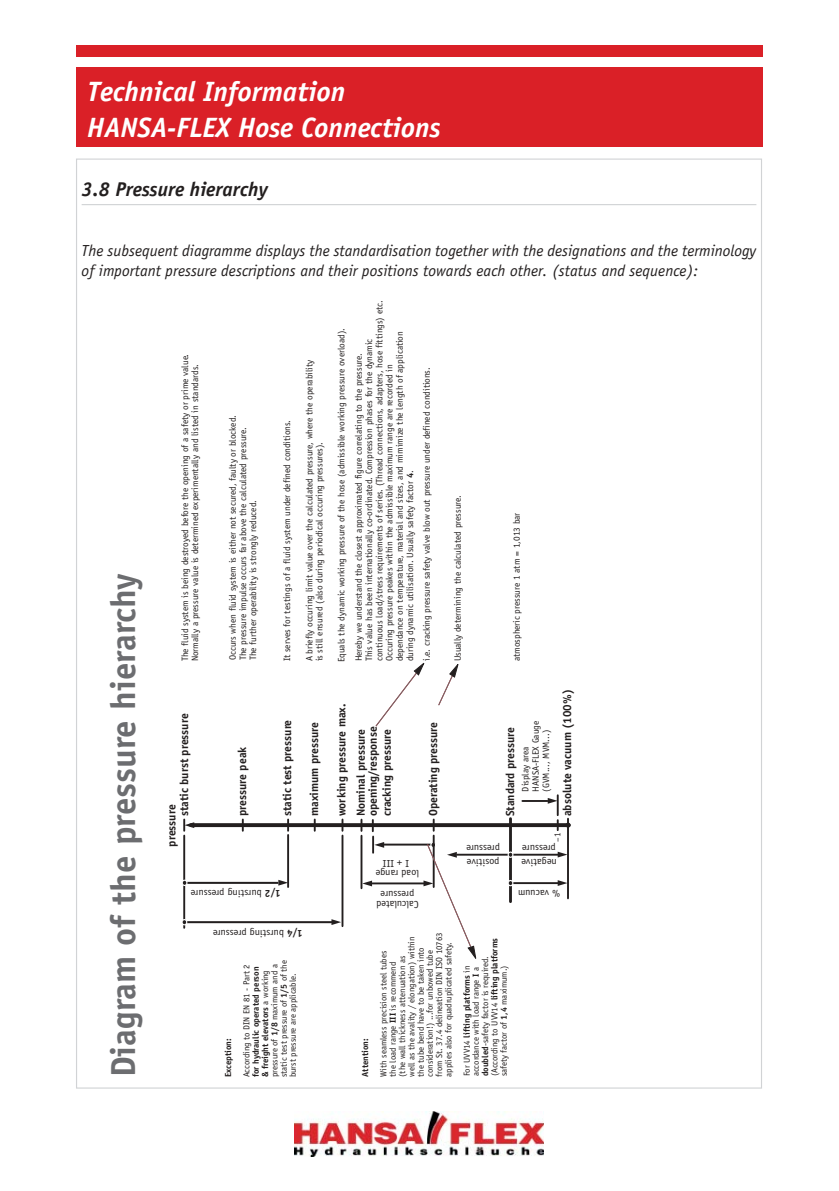
<style>
.page{position:relative;width:839px;height:1191px;background:#fff}
.page>*{position:absolute;margin:0;border:0;box-sizing:border-box;transform-origin:0 0}
.t1{font:700 34.8px "Officina Sans";color:#6c6d70}
.t2{font:italic 700 28px/35.6px "Officina Sans";color:#fff}
.t3{font:italic 700 20px "Officina Sans";color:#231f1f}
.t4{font:italic 16px/20px "Officina Sans";color:#231f1f}
.t5{font:700 11.8px/14.2px "Officina Sans";color:#231f1f}
.t6{font:10.2px/10.2px "Officina Sans";color:#231f1f;text-align:center}
.t7{font:9.2px/10.2px "Officina Sans";color:#231f1f}
.t8{font:9px "Officina Sans";color:#231f1f}
.t9{font:8.8px/9.2px "Officina Sans";color:#231f1f}
.t10{font:700 8.8px "Officina Sans";color:#231f1f}
.s1{font-weight:700}
</style>
<div class="page">
<div style="left:76px;top:45px;width:686px;height:11px;background:#da2027"></div>
<div style="left:76px;top:68px;width:686px;height:79px;background:#da2027"></div>
<img style="left:294px;top:1111px;width:250px;height:45px">
<hr style="left:82px;top:204px;width:674px;height:1px;background:#d1d3d5">
<svg style="left:360px;top:819px;width:2px;height:12px"></svg>
<hr style="left:360px;top:835px;width:2px;height:53px;background:#231f1f">
<svg style="left:438px;top:664px;width:21px;height:42px"></svg>
<hr style="left:381px;top:843px;width:51px;height:2px;background:#231f1f">
<svg style="left:372px;top:820px;width:12px;height:32px"></svg>
<div style="left:430px;top:841px;width:6px;height:7px;border:1px solid #fff;border-radius:50%"></div>
<hr style="left:433px;top:835px;width:2px;height:52px;background:#231f1f">
<svg style="left:194px;top:823px;width:372px;height:4px"></svg>
<svg style="left:183px;top:819px;width:11px;height:12px"></svg>
<svg style="left:557px;top:820px;width:2px;height:10px"></svg>
<hr style="left:557px;top:795px;width:2px;height:20px;background:#231f1f">
<hr style="left:183px;top:835px;width:2px;height:93px;background:#231f1f">
<hr style="left:341px;top:835px;width:2px;height:91px;background:#231f1f">
<hr style="left:509px;top:818px;width:3px;height:83px;background:#231f1f">
<hr style="left:567px;top:818px;width:2px;height:80px;background:#231f1f">
<hr style="left:287px;top:835px;width:2px;height:52px;background:#231f1f">
<hr style="left:185px;top:921px;width:147px;height:2px;background:#231f1f">
<svg style="left:331px;top:919px;width:10px;height:6px"></svg>
<hr style="left:185px;top:882px;width:93px;height:1px;background:#231f1f">
<svg style="left:278px;top:879px;width:10px;height:6px"></svg>
<hr style="left:372px;top:882px;width:54px;height:2px;background:#231f1f">
<svg style="left:362px;top:880px;width:10px;height:6px"></svg>
<hr style="left:511px;top:882px;width:49px;height:2px;background:#231f1f">
<svg style="left:558px;top:880px;width:9px;height:6px"></svg>
<hr style="left:522px;top:800px;width:25px;height:2px;background:#231f1f">
<svg style="left:548px;top:798px;width:9px;height:5px"></svg>
<hr style="left:457px;top:853px;width:103px;height:2px;background:#231f1f">
<svg style="left:558px;top:851px;width:9px;height:6px"></svg>
<svg style="left:182px;top:919px;width:5px;height:6px"></svg>
<svg style="left:182px;top:879px;width:5px;height:7px"></svg>
<svg style="left:508px;top:851px;width:5px;height:7px"></svg>
<svg style="left:508px;top:880px;width:5px;height:6px"></svg>
<svg style="left:242px;top:819px;width:2px;height:12px"></svg>
<svg style="left:287px;top:819px;width:2px;height:12px"></svg>
<svg style="left:314px;top:819px;width:2px;height:12px"></svg>
<svg style="left:341px;top:819px;width:2px;height:12px"></svg>
<svg style="left:433px;top:819px;width:2px;height:12px"></svg>
<svg style="left:375px;top:662px;width:50px;height:65px"></svg>
<svg style="left:423px;top:842px;width:54px;height:117px"></svg>
<h2 class="t2" style="left:87px;top:76px;width:355px">Technical Information<br>HANSA-FLEX Hose Connections</h2>
<h3 class="t3" style="left:82px;top:181px;width:188px">3.8 Pressure hierarchy</h3>
<h3 class="t4" style="left:82px;top:241px;width:676px">The subsequent diagramme displays the standardisation together with the designations and the terminology of important pressure descriptions and their positions towards each other. (status and sequence):</h3>
<h1 class="t1" style="left:110px;top:1077px;width:506px;rotate:-90deg">Diagram of the pressure hierarchy</h1>
<p class="t7" style="left:181px;top:661px;width:309px;rotate:-90deg">The fluid system is being destroyed before the opening of a safety or prime value.<br>Normally a pressure value is determined experimentally and listed in standards.</p>
<p class="t5" style="left:178px;top:816px;width:104px;rotate:-90deg">static burst pressure</p>
<p class="t5" style="left:165px;top:846px;width:44px;rotate:-90deg">pressure</p>
<p class="t7" style="left:228px;top:660px;width:247px;rotate:-90deg">Occurs when fluid system is either not secured, faulty or blocked.<br>The pressure impulse occurs far above the calculated pressure.<br>The further operability is strongly reduced.</p>
<p class="t5" style="left:236px;top:816px;width:71px;rotate:-90deg">pressure peak</p>
<p class="t7" style="left:283px;top:661px;width:243px;rotate:-90deg">It serves for testings of a fluid system under defined conditions.</p>
<p class="t7" style="left:305px;top:661px;width:303px;rotate:-90deg">A briefly occuring limit value over the calculated pressure, where the operability is still ensured (also during periodical occuring pressures).</p>
<p class="t5" style="left:281px;top:816px;width:98px;rotate:-90deg">static test pressure</p>
<p class="t5" style="left:308px;top:816px;width:95px;rotate:-90deg">maximum pressure</p>
<p class="t6" style="left:281px;top:898px;width:91px;rotate:-180deg"><span class="s1">1/2</span> bursting pressure</p>
<p class="t6" style="left:303px;top:937px;width:91px;rotate:-180deg"><span class="s1">1/4</span> bursting pressure</p>
<p class="t10" style="left:225px;top:1077px;width:40px;rotate:-90deg">Exception:</p>
<p class="t9" style="left:243px;top:1077px;width:114px;rotate:-90deg">According to DIN EN 81 - Part 2</p>
<p class="t9" style="left:252px;top:1077px;width:119px;rotate:-90deg"><span class="s1">for hydraulic operated person &amp; freight elevators</span> a working pressure of <span class="s1">1/8</span> maximum and a static test pressure of <span class="s1">1/5</span> of the burst pressure are applicable.</p>
<p class="t7" style="left:337px;top:662px;width:335px;rotate:-90deg">Equals the dynamic working pressure of the hose (admissible working pressure overload).</p>
<p class="t7" style="left:354px;top:661px;width:362px;rotate:-90deg">Hereby we understand the closest approximated figure correlating to the pressure.<br>This value has been internationally co-ordinated. Compression phases for the dynamic continuous load/stress requirements of series. (Thread connections, adapters, hose fittings) etc.<br>Occuring pressure peakes within the admissible maximum range are recorded in<br>dependance on temperature, material and sizes, and mimimize the length of application<br>during dynamic utilisation. Usually safety factor <span class="s1">4</span>.</p>
<p class="t7" style="left:422px;top:661px;width:295px;rotate:-90deg">i.e. cracking pressure safety valve blow out pressure under defined conditions.</p>
<p class="t7" style="left:453px;top:661px;width:167px;rotate:-90deg">Usually determining the calculated pressure.</p>
<p class="t7" style="left:512px;top:661px;width:150px;rotate:-90deg">atmospheric pressure 1 atm = 1,013 bar</p>
<p class="t5" style="left:335px;top:816px;width:114px;rotate:-90deg">working pressure max.</p>
<p class="t5" style="left:367px;top:816px;width:91px;rotate:-90deg">opening/response cracking pressure</p>
<p class="t5" style="left:355px;top:816px;width:89px;rotate:-90deg">Nominal pressure</p>
<p class="t7" style="left:521px;top:791px;width:72px;rotate:-90deg">Display area<br>HANSA-FLEX Gauge (GVM..., MVM...)</p>
<p class="t5" style="left:427px;top:816px;width:96px;rotate:-90deg">Operating pressure</p>
<p class="t5" style="left:504px;top:816px;width:91px;rotate:-90deg">Standard pressure</p>
<p class="t5" style="left:561px;top:816px;width:128px;rotate:-90deg">absolute vacuum (100%)</p>
<p class="t6" style="left:500px;top:852px;width:35px;rotate:-180deg">pressure</p>
<p class="t6" style="left:419px;top:878px;width:45px;rotate:-180deg">load range<br>I + III</p>
<p class="t6" style="left:500px;top:867px;width:34px;rotate:-180deg">positive</p>
<p class="t6" style="left:419px;top:908px;width:44px;rotate:-180deg">Calculated pressure</p>
<p class="t10" style="left:362px;top:1076px;width:40px;rotate:-90deg">Attention:</p>
<p class="t9" style="left:380px;top:1076px;width:146px;rotate:-90deg">With seamless precision steel tubes<br>the load range <span class="s1">III</span> is recommend<br>(the wall thickness attenuation as<br>well as the avality / elongation) within the tube bend have to be taken into consideration!) ...for unbowed tube from St. 37.4 delineation DIN ISO 10763 applies also for quadruplicated safety.</p>
<p class="t9" style="left:463px;top:1076px;width:140px;rotate:-90deg">For UVV14 <span class="s1">lifting platforms</span> in accordance with load range <span class="s1">I</span> a <span class="s1">doubled</span>-safety factor is required. (According to UVV14 <span class="s1">lifting platforms </span>safety factor of <span class="s1">1,4</span> maximum.)</p>
<p class="t8" style="left:554px;top:842px;width:11px;rotate:-90deg">–1</p>
<p class="t6" style="left:557px;top:869px;width:37px;line-height:15px;text-align:left;rotate:-180deg">negative pressure</p>
<p class="t6" style="left:560px;top:898px;width:44px;rotate:-180deg">% vacuum</p>
</div>
